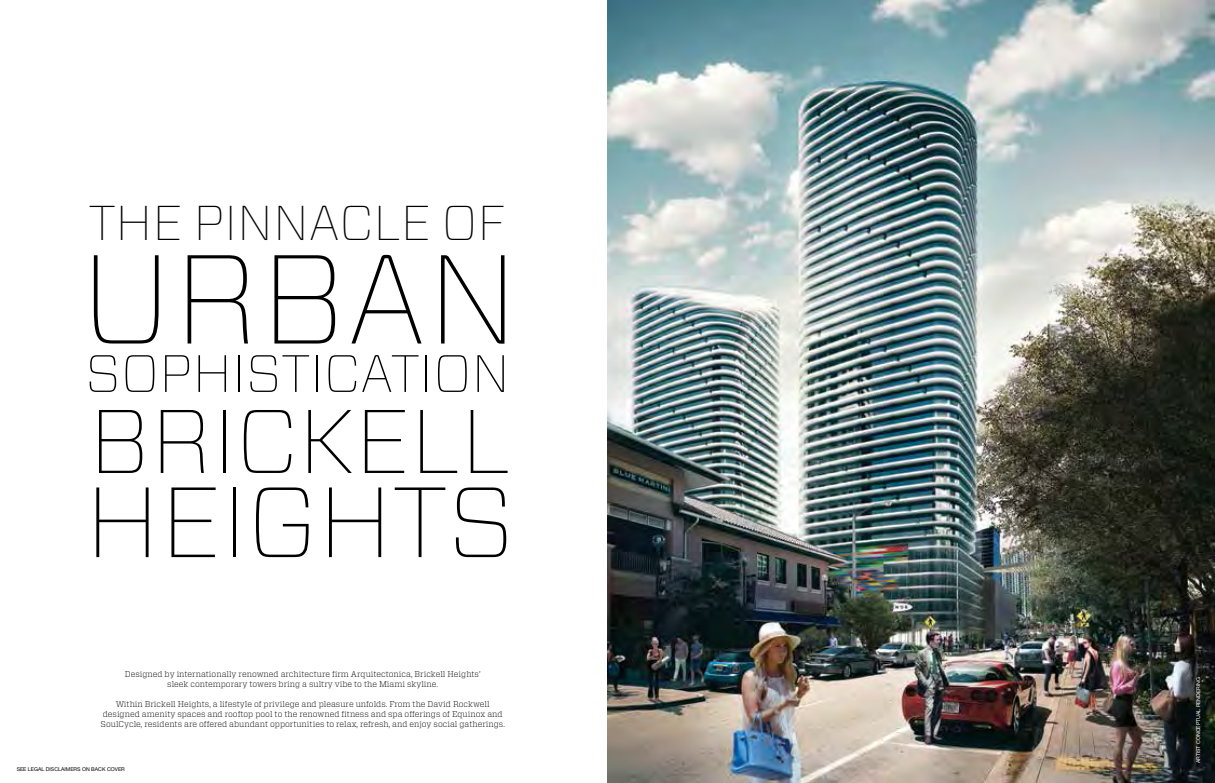
<style>
.page{position:relative;width:1215px;height:783px;background:#fff}
.page>*{position:absolute;margin:0;border:0;box-sizing:border-box;transform-origin:0 0}
.t1{font:100 126.07px "Vitesse Sans";color:#000}
.t2{font:100 99.45px "Vitesse Sans";color:#000}
.t3{font:100 90px "Vitesse Sans";color:#000}
.t4{font:100 52.43px "Vitesse Sans";color:#000}
.t5{font:100 48.82px "Vitesse Sans";color:#000}
.t6{font:300 8.25px/9.9px "Vitesse";color:#000;text-align:center}
.t7{font:5.25px "Helvetica Neue";color:#000}
.t8{font:5.25px "Helvetica Neue";color:#fff}
</style>
<div class="page">
<img style="left:608px;top:0;width:607px;height:783px">
<h3 class="t5" style="left:89px;top:189px;width:418px">THE PINNACLE OF</h3>
<h1 class="t1" style="left:79px;top:211px;width:441px">URBAN</h1>
<h3 class="t4" style="left:85px;top:337px;width:426px">SOPHISTICATION</h3>
<h3 class="t3" style="left:89px;top:378px;width:424px">BRICKELL</h3>
<h2 class="t2" style="left:85px;top:453px;width:432px">HEIGHTS</h2>
<p class="t6" style="left:125px;top:669px;width:357px">Designed by internationally renowned architecture firm Arquitectonica, Brickell Heights’ sleek contemporary towers bring a sultry vibe to the Miami skyline.</p>
<p class="t6" style="left:101px;top:699px;width:406px">Within Brickell Heights, a lifestyle of privilege and pleasure unfolds. From the David Rockwell designed amenity spaces and rooftop pool to the renowned fitness and spa offerings of Equinox and<br>SoulCycle, residents are offered abundant opportunities to relax, refresh, and enjoy social gatherings.</p>
<p class="t7" style="left:17px;top:765px;width:110px">SEE LEGAL DISCLAIMERS ON BACK COVER</p>
<p class="t8" style="left:1194px;top:763px;width:87px;rotate:-90deg">ARTIST CONCEPTUAL RENDERING</p>
</div>
